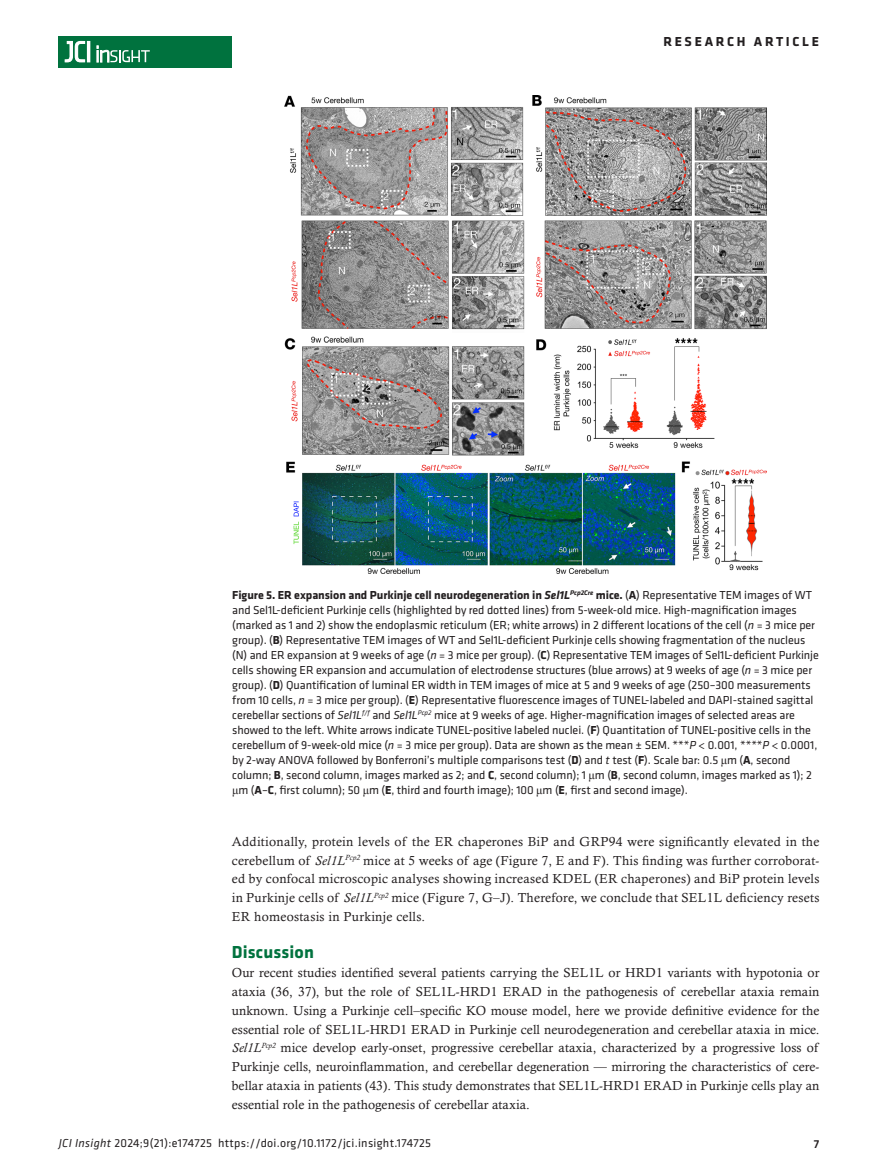
<style>
.page{position:relative;width:878px;height:1175px;background:#fff}
.page>*{position:absolute;margin:0;border:0;box-sizing:border-box;transform-origin:0 0}
.t1{font:700 18px "Klavika";letter-spacing:.01em;color:#00723e}
.t2{font:700 13.5px "Klavika Basic";letter-spacing:.2em;color:#231f20}
.t3{font:13.2px/18.8px "Calisto MT Std";letter-spacing:.015em;color:#231f20;text-align:justify}
.t4{font:12px/15px "Klavika Basic";letter-spacing:-.005em;color:#231f20}
.t5{font:12px "Klavika Basic";letter-spacing:.025em;color:#231f20}
.t6{font:500 12px "Klavika Basic";color:#231f20}
.s1{font-weight:700}
.s2{font-weight:700;font-style:italic}
.s3{font-style:italic}
.s4{font-family:"Times New Roman"}
</style>
<div class="page">
<div style="left:59px;top:36px;width:173px;height:31px;background:#00723e"></div>
<hr style="left:87px;top:41px;width:3px;height:21px;background:#fff">
<svg style="left:64px;top:41px;width:21px;height:22px"></svg>
<svg style="left:97px;top:46px;width:53px;height:16px"></svg>
<img style="left:285px;top:96px;width:481px;height:477px">
<p class="t2" style="left:663px;top:32px;width:157px">RESEARCH ARTICLE</p>
<p class="t4" style="left:232px;top:587px;width:588px"><span class="s1">Figure 5. ER expansion and Purkinje cell neurodegeneration in</span> <span class="s2">Sel1L</span><sup>Pcp2Cre</sup> <span class="s1">mice.</span> (<span class="s1">A</span>) Representative TEM images of WT and Sel1L-deficient Purkinje cells (highlighted by red dotted lines) from 5-week-old mice. High-magnification images (marked as 1 and 2) show the endoplasmic reticulum (ER; white arrows) in 2 different locations of the cell (<span class="s3">n</span> = 3 mice per group). (<span class="s1">B</span>) Representative TEM images of WT and Sel1L-deficient Purkinje cells showing fragmentation of the nucleus (N) and ER expansion at 9 weeks of age (<span class="s3">n</span> = 3 mice per group). (<span class="s1">C</span>) Representative TEM images of Sel1L-deficient Purkinje cells showing ER expansion and accumulation of electrodense structures (blue arrows) at 9 weeks of age (<span class="s3">n</span> = 3 mice per group). (<span class="s1">D</span>) Quantification of luminal ER width in TEM images of mice at 5 and 9 weeks of age (250–300 measurements from 10 cells, <span class="s3">n</span> = 3 mice per group). (<span class="s1">E</span>) Representative fluorescence images of TUNEL-labeled and DAPI-stained sagittal cerebellar sections of <span class="s3">Sel1L</span><sup>f/f</sup> and <span class="s3">Sel1L</span><sup>Pcp2</sup> mice at 9 weeks of age. Higher-magnification images of selected areas are showed to the left. White arrows indicate TUNEL-positive labeled nuclei. (<span class="s1">F</span>) Quantitation of TUNEL-positive cells in the cerebellum of 9-week-old mice (<span class="s3">n</span> = 3 mice per group). Data are shown as the mean ± SEM. ***<span class="s3">P</span> &lt; 0.001, ****<span class="s3">P</span> &lt; 0.0001, by 2-way ANOVA followed by Bonferroni’s multiple comparisons test (<span class="s1">D</span>) and <span class="s3">t</span> test (<span class="s1">F</span>). Scale bar: 0.5 <span class="s4">μ</span>m (<span class="s1">A</span>, second column; <span class="s1">B</span>, second column, images marked as 2; and <span class="s1">C</span>, second column); 1 <span class="s4">μ</span>m (<span class="s1">B</span>, second column, images marked as 1); 2 <span class="s4">μ</span>m (<span class="s1">A</span>–<span class="s1">C</span>, first column); 50 <span class="s4">μ</span>m (<span class="s1">E</span>, third and fourth image); 100 <span class="s4">μ</span>m (<span class="s1">E</span>, first and second image).</p>
<p class="t3" style="left:232px;top:832px;width:589px">Additionally, protein levels of the ER chaperones BiP and GRP94 were significantly elevated in the cerebellum of <span class="s3">Sel1L</span><sup>Pcp2</sup> mice at 5 weeks of age (Figure 7, E and F). This finding was further corroborat&shy;ed by confocal microscopic analyses showing increased KDEL (ER chaperones) and BiP protein levels in Purkinje cells of <span class="s3">Sel1L</span><sup>Pcp2</sup> mice (Figure 7, G–J). Therefore, we conclude that SEL1L deficiency resets ER homeostasis in Purkinje cells.</p>
<h1 class="t1" style="left:232px;top:939px;width:84px">Discussion</h1>
<p class="t3" style="left:232px;top:963px;width:589px">Our recent studies identified several patients carrying the SEL1L or HRD1 variants with hypotonia or ataxia (36, 37), but the role of SEL1L-HRD1 ERAD in the pathogenesis of cerebellar ataxia remain unknown. Using a Purkinje cell–specific KO mouse model, here we provide definitive evidence for the essential role of SEL1L-HRD1 ERAD in Purkinje cell neurodegeneration and cerebellar ataxia in mice.<br><span class="s3">Sel1L</span><sup>Pcp2</sup> mice develop early-onset, progressive cerebellar ataxia, characterized by a progressive loss of Purkinje cells, neuroinflammation, and cerebellar degeneration — mirroring the characteristics of cere&shy;bellar ataxia in patients (43). This study demonstrates that SEL1L-HRD1 ERAD in Purkinje cells play an essential role in the pathogenesis of cerebellar ataxia.</p>
<p class="t5" style="left:59px;top:1135px;width:374px"><span class="s3">JCI Insight</span> 2024;9(21):e174725 https://doi.org/10.1172/jci.insight.174725</p>
<p class="t6" style="left:813px;top:1135px;width:7px">7</p>
</div>
